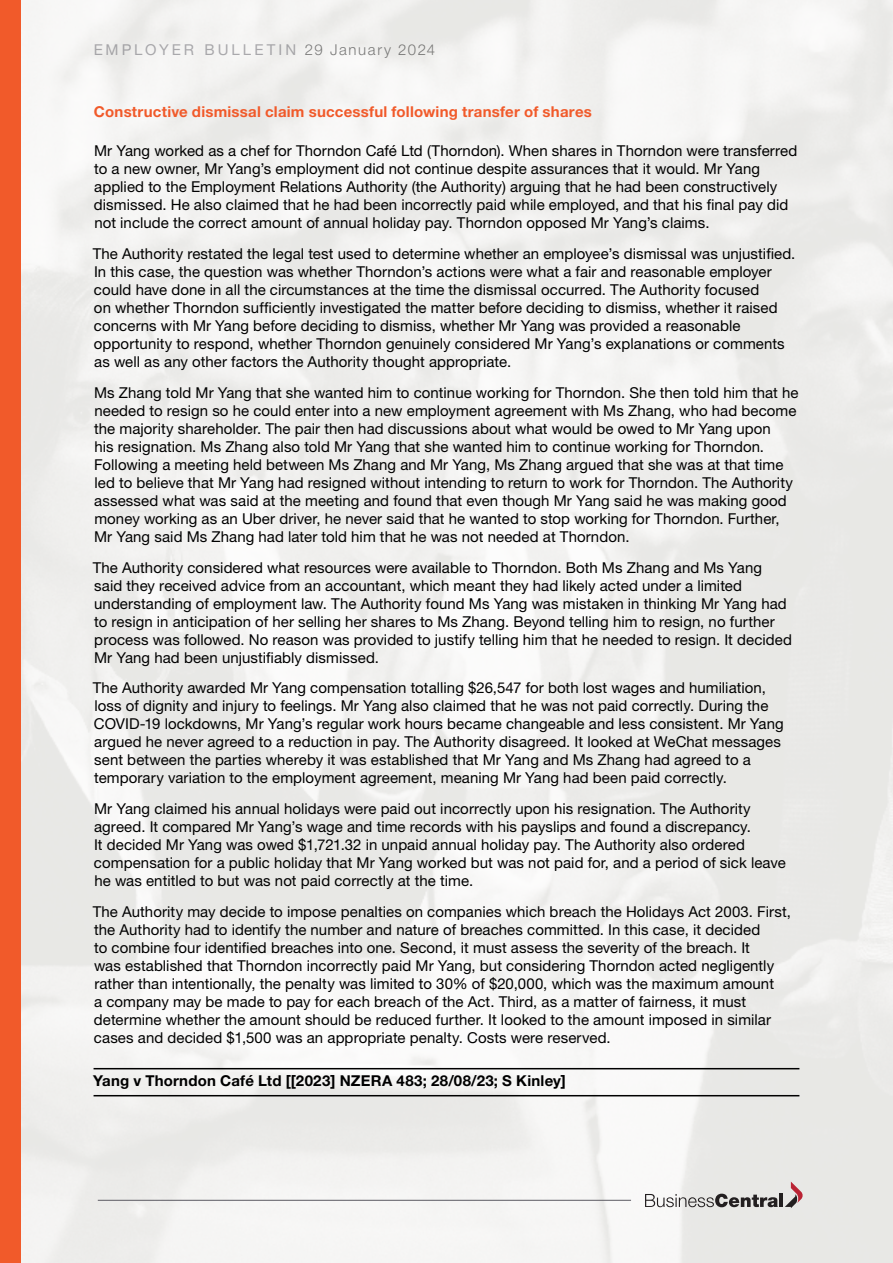
<style>
.page{position:relative;width:893px;height:1263px;background:#fff}
.page>*{position:absolute;margin:0;border:0;box-sizing:border-box;transform-origin:0 0}
.t1{font:15px/18px "Helvetica Neue LT Pro";letter-spacing:.005em;color:#000}
.t2{font:700 15px "Helvetica Neue LT Pro";letter-spacing:.015em;color:#f15a2a}
.t3{font:700 15px "Helvetica Neue LT Pro";letter-spacing:.015em;color:#000}
.t4{font:15px "Helvetica Neue LT Pro";letter-spacing:.2em;color:#5c5b63}
.s1{font-weight:300;color:#000}
</style>
<div class="page">
<img style="left:21px;top:0;width:872px;height:1263px">
<hr style="left:98px;top:1200px;width:533px;height:1px;background:#5c5b63">
<svg style="left:645px;top:1194px;width:133px;height:13px;background:#a19f9e"></svg>
<hr style="left:779px;top:1194px;width:4px;height:13px;background:#231f20">
<svg style="left:785px;top:1181px;width:18px;height:27px"></svg>
<div style="left:0;top:0;width:21px;height:1263px;background:#f15a2a"></div>
<hr style="left:94px;top:1068px;width:705px;height:1px;background:#000">
<hr style="left:94px;top:1095px;width:705px;height:1px;background:#000">
<p class="t4" style="left:94px;top:41px;width:343px">EMPLOYER BULLETIN <span class="s1">29 January 2024</span></p>
<p class="t2" style="left:94px;top:102px;width:499px">Constructive dismissal claim successful following transfer of shares</p>
<p class="t1" style="left:94px;top:142px;width:705px">Mr Yang worked as a chef for Thorndon Café Ltd (Thorndon). When shares in Thorndon were transferred to a new owner, Mr Yang’s employment did not continue despite assurances that it would. Mr Yang applied to the Employment Relations Authority (the Authority) arguing that he had been constructively dismissed. He also claimed that he had been incorrectly paid while employed, and that his final pay did not include the correct amount of annual holiday pay. Thorndon opposed Mr Yang’s claims.</p>
<p class="t1" style="left:93px;top:244px;width:704px">The Authority restated the legal test used to determine whether an employee’s dismissal was unjustified.<br>In this case, the question was whether Thorndon’s actions were what a fair and reasonable employer could have done in all the circumstances at the time the dismissal occurred. The Authority focused<br>on whether Thorndon sufficiently investigated the matter before deciding to dismiss, whether it raised concerns with Mr Yang before deciding to dismiss, whether Mr Yang was provided a reasonable opportunity to respond, whether Thorndon genuinely considered Mr Yang’s explanations or comments as well as any other factors the Authority thought appropriate.</p>
<p class="t1" style="left:94px;top:383px;width:706px">Ms Zhang told Mr Yang that she wanted him to continue working for Thorndon. She then told him that he needed to resign so he could enter into a new employment agreement with Ms Zhang, who had become the majority shareholder. The pair then had discussions about what would be owed to Mr Yang upon<br>his resignation. Ms Zhang also told Mr Yang that she wanted him to continue working for Thorndon.<br>Following a meeting held between Ms Zhang and Mr Yang, Ms Zhang argued that she was at that time led to believe that Mr Yang had resigned without intending to return to work for Thorndon. The Authority assessed what was said at the meeting and found that even though Mr Yang said he was making good money working as an Uber driver, he never said that he wanted to stop working for Thorndon. Further, Mr Yang said Ms Zhang had later told him that he was not needed at Thorndon.</p>
<p class="t1" style="left:93px;top:558px;width:701px">The Authority considered what resources were available to Thorndon. Both Ms Zhang and Ms Yang said they received advice from an accountant, which meant they had likely acted under a limited understanding of employment law. The Authority found Ms Yang was mistaken in thinking Mr Yang had to resign in anticipation of her selling her shares to Ms Zhang. Beyond telling him to resign, no further process was followed. No reason was provided to justify telling him that he needed to resign. It decided Mr Yang had been unjustifiably dismissed.</p>
<p class="t1" style="left:93px;top:679px;width:693px">The Authority awarded Mr Yang compensation totalling $26,547 for both lost wages and humiliation, loss of dignity and injury to feelings. Mr Yang also claimed that he was not paid correctly. During the COVID-19 lockdowns, Mr Yang’s regular work hours became changeable and less consistent. Mr Yang argued he never agreed to a reduction in pay. The Authority disagreed. It looked at WeChat messages sent between the parties whereby it was established that Mr Yang and Ms Zhang had agreed to a temporary variation to the employment agreement, meaning Mr Yang had been paid correctly.</p>
<p class="t1" style="left:94px;top:799px;width:693px">Mr Yang claimed his annual holidays were paid out incorrectly upon his resignation. The Authority agreed. It compared Mr Yang’s wage and time records with his payslips and found a discrepancy.<br>It decided Mr Yang was owed $1,721.32 in unpaid annual holiday pay. The Authority also ordered compensation for a public holiday that Mr Yang worked but was not paid for, and a period of sick leave he was entitled to but was not paid correctly at the time.</p>
<p class="t1" style="left:93px;top:902px;width:700px">The Authority may decide to impose penalties on companies which breach the Holidays Act 2003. First, the Authority had to identify the number and nature of breaches committed. In this case, it decided<br>to combine four identified breaches into one. Second, it must assess the severity of the breach. It<br>was established that Thorndon incorrectly paid Mr Yang, but considering Thorndon acted negligently rather than intentionally, the penalty was limited to 30% of $20,000, which was the maximum amount<br>a company may be made to pay for each breach of the Act. Third, as a matter of fairness, it must determine whether the amount should be reduced further. It looked to the amount imposed in similar cases and decided $1,500 was an appropriate penalty. Costs were reserved.</p>
<p class="t3" style="left:93px;top:1072px;width:474px">Yang v Thorndon Café Ltd [[2023] NZERA 483; 28/08/23; S Kinley]</p>
</div>
